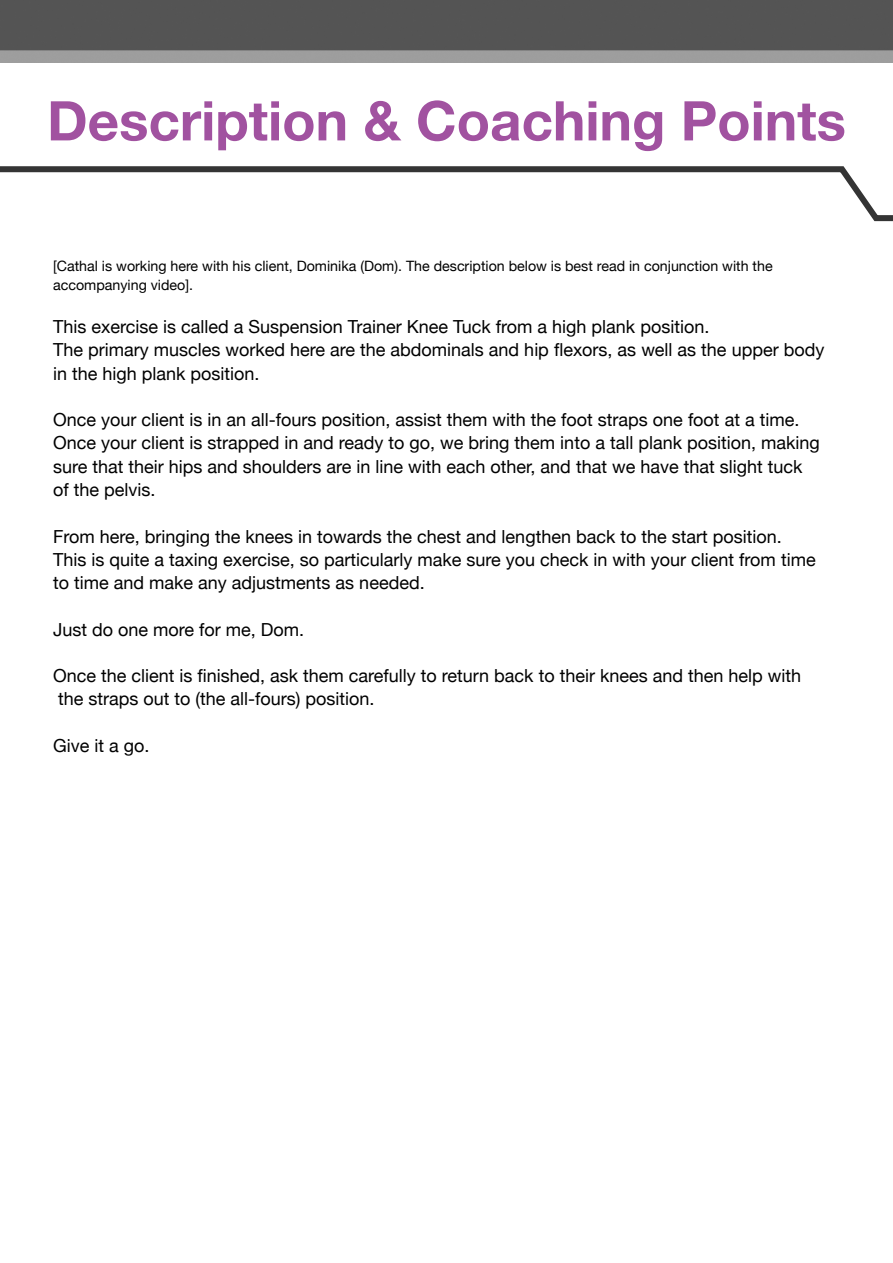
<style>
.page{position:relative;width:893px;height:1263px;background:#fff}
.page>*{position:absolute;margin:0;border:0;box-sizing:border-box;transform-origin:0 0}
.t1{font:700 54.75px "Helvetica Neue";color:#a152a0}
.t2{font:18px/23.2px "Helvetica Neue";color:#000}
.t3{font:14.25px "Helvetica Neue";color:#000}
</style>
<div class="page">
<img style="left:0;top:0;width:893px;height:63px">
<svg style="left:0;top:166px;width:893px;height:56px"></svg>
<p class="t1" style="left:47px;top:78px;width:800px">Description &amp; Coaching Points</p>
<p class="t3" style="left:53px;top:256px;width:721px">[Cathal is working here with his client, Dominika (Dom). The description below is best read in conjunction with the</p>
<p class="t3" style="left:53px;top:275px;width:141px">accompanying video].</p>
<p class="t2" style="left:53px;top:316px;width:658px">This exercise is called a Suspension Trainer Knee Tuck from a high plank position.</p>
<p class="t2" style="left:53px;top:339px;width:773px">The primary muscles worked here are the abdominals and hip flexors, as well as the upper body in the high plank position.</p>
<p class="t2" style="left:53px;top:409px;width:768px">Once your client is in an all-fours position, assist them with the foot straps one foot at a time.<br>Once your client is strapped in and ready to go, we bring them into a tall plank position, making sure that their hips and shoulders are in line with each other, and that we have that slight tuck</p>
<p class="t2" style="left:53px;top:479px;width:104px">of the pelvis.</p>
<p class="t2" style="left:53px;top:525px;width:730px">From here, bringing the knees in towards the chest and lengthen back to the start position.</p>
<p class="t2" style="left:53px;top:549px;width:764px">This is quite a taxing exercise, so particularly make sure you check in with your client from time</p>
<p class="t2" style="left:53px;top:572px;width:373px">to time and make any adjustments as needed.</p>
<p class="t2" style="left:53px;top:618px;width:253px">Just do one more for me, Dom.</p>
<p class="t2" style="left:53px;top:665px;width:749px">Once the client is finished, ask them carefully to return back to their knees and then help with</p>
<p class="t2" style="left:58px;top:688px;width:318px">the straps out to (the all-fours) position.</p>
<p class="t2" style="left:53px;top:735px;width:98px">Give it a go.</p>
</div>
